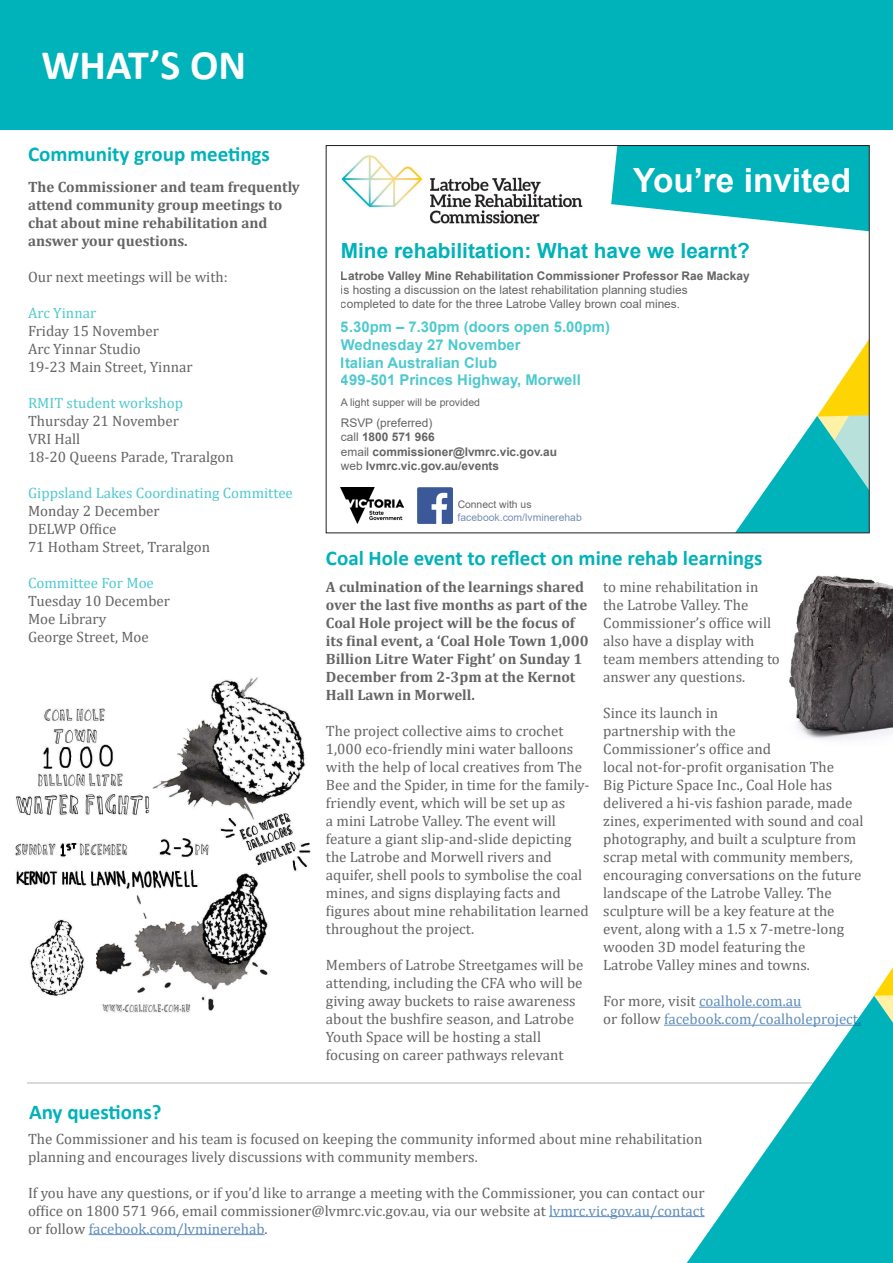
<style>
.page{position:relative;width:893px;height:1263px;background:#fff}
.page>*{position:absolute;margin:0;border:0;box-sizing:border-box;transform-origin:0 0}
.t1{font:700 42px "Calibri";color:#fff}
.t2{font:700 33.3px "Arial";color:#fff}
.t3{font:700 21px "Calibri";color:#00b2b9}
.t4{font:700 20.85px "Arial";color:#00b2b9}
.t5{font:15px/18px "Cambria";color:#231f20}
.t6{font:700 15px/18px "Cambria";color:#231f20}
.t7{font:15px "Cambria";color:#00b2b9}
.t8{font:15px/18px "Cambria";color:#175d9e}
.t9{font:700 14.85px/17.9px "Arial";color:#00b2b9}
.t10{font:700 11.85px/14.2px "Arial";color:#231f20}
.t11{font:11.85px/14.2px "Arial";color:#231f20}
.t12{font:10.5px "Arial";color:#231f20}
.t13{font:10.35px "Arial";color:#3b5998}
.t14{font:10.35px "Arial";color:#231f20}
.s1{font-weight:400}
.s2{color:#231f20}
.s3{color:#175d9e}
</style>
<div class="page">
<img style="left:15px;top:677px;width:296px;height:336px">
<hr style="left:27px;top:1082px;width:819px;height:1px;background:#040503">
<img style="left:789px;top:575px;width:104px;height:164px">
<svg style="left:873px;top:967px;width:20px;height:29px"></svg>
<svg style="left:687px;top:996px;width:206px;height:267px;fill:#00b2b9"></svg>
<hr style="left:549px;top:1216px;width:156px;height:1px;background:#175d9e">
<hr style="left:89px;top:1234px;width:176px;height:1px;background:#175d9e">
<div style="left:0;top:0;width:893px;height:130px;background:#00b2b9"></div>
<img style="left:341px;top:155px;width:242px;height:69px">
<svg style="left:736px;top:342px;width:131px;height:189px"></svg>
<img style="left:341px;top:488px;width:62px;height:35px">
<img style="left:417px;top:488px;width:36px;height:35px">
<svg style="left:611px;top:147px;width:256px;height:84px"></svg>
<hr style="left:699px;top:1007px;width:102px;height:1px;background:#175d9e">
<hr style="left:664px;top:1025px;width:197px;height:1px;background:#175d9e">
<p class="t1" style="left:42px;top:35px;width:206px">WHAT’S ON</p>
<p class="t3" style="left:28px;top:139px;width:243px">Community group meetings</p>
<p class="t6" style="left:28px;top:177px;width:273px">The Commissioner and team frequently attend community group meetings to chat about mine rehabilitation and answer your questions.</p>
<p class="t5" style="left:28px;top:268px;width:201px">Our next meetings will be with:</p>
<p class="t7" style="left:28px;top:304px;width:70px">Arc Yinnar</p>
<p class="t5" style="left:28px;top:322px;width:166px">Friday 15 November<br>Arc Yinnar Studio<br>19-23 Main Street, Yinnar</p>
<p class="t7" style="left:28px;top:394px;width:157px">RMIT student workshop</p>
<p class="t5" style="left:28px;top:412px;width:207px">Thursday 21 November<br>VRI Hall<br>18-20 Queens Parade, Traralgon</p>
<p class="t7" style="left:28px;top:484px;width:266px">Gippsland Lakes Coordinating Committee</p>
<p class="t5" style="left:28px;top:502px;width:184px">Monday 2 December<br>DELWP Office<br>71 Hotham Street, Traralgon</p>
<p class="t7" style="left:28px;top:574px;width:127px">Committee For Moe</p>
<p class="t5" style="left:28px;top:592px;width:144px">Tuesday 10 December<br>Moe Library<br>George Street, Moe</p>
<p class="t3" style="left:29px;top:1097px;width:134px">Any questions?</p>
<p class="t2" style="left:633px;top:157px;width:219px">You’re invited</p>
<p class="t4" style="left:341px;top:236px;width:410px">Mine rehabilitation: What have we learnt?</p>
<p class="t10" style="left:341px;top:268px;width:410px">Latrobe Valley Mine Rehabilitation Commissioner Professor Rae Mackay</p>
<p class="t11" style="left:341px;top:282px;width:348px">is hosting a discussion on the latest rehabilitation planning studies completed to date for the three Latrobe Valley brown coal mines.</p>
<p class="t9" style="left:341px;top:318px;width:271px">5.30pm – 7.30pm (doors open 5.00pm)</p>
<p class="t9" style="left:341px;top:336px;width:241px">Wednesday 27 November<br>Italian Australian Club<br>499-501 Princes Highway, Morwell</p>
<p class="t10" style="left:341px;top:416px;width:218px"><span class="s1">RSVP (preferred)<br>call</span> 1800 571 966<br><span class="s1">email</span> commissioner@lvmrc.vic.gov.au <span class="s1">web</span> lvmrc.vic.gov.au/events</p>
<p class="t12" style="left:341px;top:395px;width:141px">A light supper will be provided</p>
<p class="t14" style="left:458px;top:498px;width:75px">Connect with us</p>
<p class="t13" style="left:458px;top:510px;width:126px">facebook.com/lvminerehab</p>
<p class="t3" style="left:326px;top:543px;width:438px">Coal Hole event to reflect on mine rehab learnings</p>
<p class="t6" style="left:326px;top:578px;width:264px">A culmination of the learnings shared over the last five months as part of the Coal Hole project will be the focus of its final event, a ‘Coal Hole Town 1,000<br>Billion Litre Water Fight’ on Sunday 1<br>December from 2-3pm at the Kernot Hall Lawn in Morwell.</p>
<p class="t5" style="left:326px;top:722px;width:265px">The project collective aims to crochet 1,000 eco-friendly mini water balloons with the help of local creatives from The Bee and the Spider, in time for the family&shy;friendly event, which will be set up as<br>a mini Latrobe Valley. The event will feature a giant slip-and-slide depicting the Latrobe and Morwell rivers and aquifer, shell pools to symbolise the coal mines, and signs displaying facts and figures about mine rehabilitation learned throughout the project.</p>
<p class="t5" style="left:326px;top:956px;width:259px">Members of Latrobe Streetgames will be attending, including the CFA who will be giving away buckets to raise awareness about the bushfire season, and Latrobe Youth Space will be hosting a stall focusing on career pathways relevant</p>
<p class="t5" style="left:603px;top:578px;width:178px">to mine rehabilitation in the Latrobe Valley. The<br>Commissioner’s office will also have a display with team members attending to answer any questions.</p>
<p class="t5" style="left:603px;top:704px;width:262px">Since its launch in<br>partnership with the<br>Commissioner’s office and<br>local not-for-profit organisation The<br>Big Picture Space Inc., Coal Hole has delivered a hi-vis fashion parade, made zines, experimented with sound and coal photography, and built a sculpture from scrap metal with community members, encouraging conversations on the future landscape of the Latrobe Valley. The sculpture will be a key feature at the event, along with a 1.5 x 7-metre-long wooden 3D model featuring the<br>Latrobe Valley mines and towns.</p>
<p class="t8" style="left:603px;top:992px;width:260px"><span class="s2">For more, visit</span> coalhole.com.au<br><span class="s2">or follow</span> facebook.com/coalholeproject.</p>
<p class="t5" style="left:28px;top:1129px;width:676px">The Commissioner and his team is focused on keeping the community informed about mine rehabilitation planning and encourages lively discussions with community members.</p>
<p class="t5" style="left:28px;top:1183px;width:678px;text-align:justify">If you have any questions, or if you’d like to arrange a meeting with the Commissioner, you can contact our office on 1800 571 966, email commissioner@lvmrc.vic.gov.au, via our website at <span class="s3">lvmrc.vic.gov.au/contact </span>or follow <span class="s3">facebook.com/lvminerehab</span>.</p>
</div>
